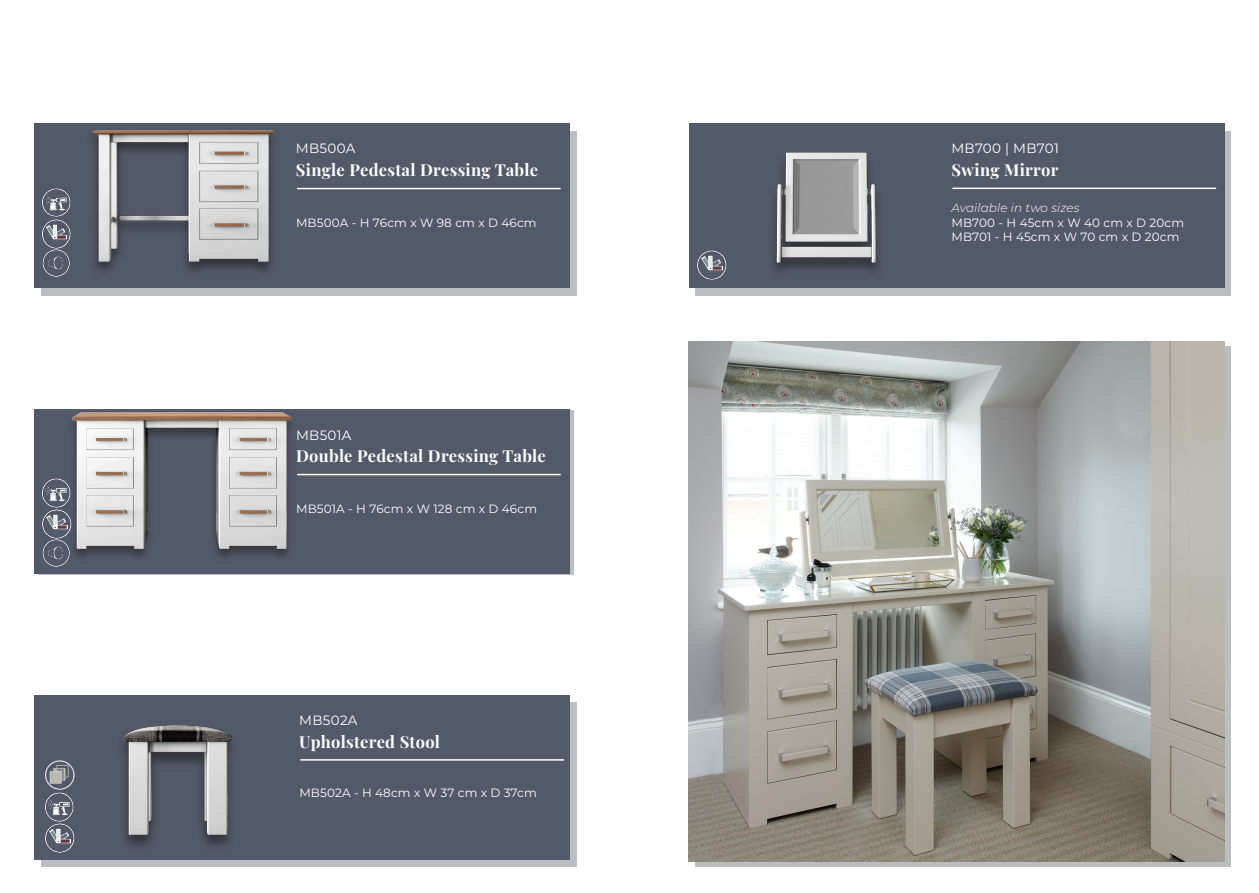
<style>
.page{position:relative;width:1259px;height:893px;background:#fff}
.page>*{position:absolute;margin:0;border:0;box-sizing:border-box;transform-origin:0 0}
.Product_Titles{font:700 16.5px "Playfair Display";letter-spacing:.02em;color:#fff}
.Product_Titles-2{font:13.5px "Montserrat";letter-spacing:.02em;color:#fff}
.Desc__Monsterrat{font:12px/14.4px "Montserrat";letter-spacing:.01em;color:#fff}
.s1{font-weight:300;font-style:italic}
</style>
<div class="page">
<div style="left:41px;top:131px;width:536px;height:164px;background:#bbbec0"></div>
<div style="left:34px;top:124px;width:536px;height:164px;background:#525969"></div>
<div style="left:34px;top:410px;width:536px;height:164px;background:#525969"></div>
<hr style="left:297px;top:474px;width:264px;height:1px;background:#fff">
<img style="left:42px;top:478px;width:13px;height:29px">
<img style="left:42px;top:509px;width:24px;height:58px">
<img style="left:85px;top:123px;width:196px;height:148px">
<img style="left:55px;top:409px;width:245px;height:150px">
<div style="left:695px;top:131px;width:536px;height:164px;background:#bbbec0"></div>
<div style="left:689px;top:124px;width:535px;height:164px;background:#525969"></div>
<img style="left:734px;top:123px;width:184px;height:173px">
<svg style="left:41px;top:703px;width:536px;height:164px;background:#b0b4b7"></svg>
<div style="left:34px;top:695px;width:536px;height:164px;background:#525969"></div>
<div style="left:115px;top:725px;width:125px;height:127px;background:#231f20;opacity:.65"></div>
<img style="left:115px;top:725px;width:125px;height:118px">
<div style="left:695px;top:346px;width:536px;height:521px;background:linear-gradient(to right,#bbbec0,#bbbec0)"></div>
<hr style="left:297px;top:188px;width:264px;height:1px;background:#fff">
<img style="left:42px;top:188px;width:29px;height:88px">
<hr style="left:300px;top:759px;width:264px;height:2px;background:#fff">
<img style="left:45px;top:792px;width:30px;height:60px">
<hr style="left:952px;top:188px;width:264px;height:1px;background:#fff">
<img style="left:697px;top:250px;width:30px;height:29px">
<img style="left:45px;top:760px;width:30px;height:29px">
<img style="left:689px;top:341px;width:535px;height:521px">
<p class="Product_Titles-2" style="left:296px;top:139px;width:61px">MB500A</p>
<p class="Product_Titles" style="left:296px;top:157px;width:244px">Single Pedestal Dressing Table</p>
<p class="Desc__Monsterrat" style="left:296px;top:215px;width:242px">MB500A - H 76cm x W 98 cm x D 46cm</p>
<p class="Product_Titles-2" style="left:296px;top:426px;width:57px">MB501A</p>
<p class="Product_Titles" style="left:296px;top:443px;width:251px">Double Pedestal Dressing Table</p>
<p class="Desc__Monsterrat" style="left:296px;top:501px;width:242px">MB501A - H 76cm x W 128 cm x D 46cm</p>
<p class="Product_Titles-2" style="left:299px;top:711px;width:60px">MB502A</p>
<p class="Product_Titles" style="left:299px;top:728px;width:142px">Upholstered Stool</p>
<p class="Desc__Monsterrat" style="left:299px;top:785px;width:239px">MB502A - H 48cm x W 37 cm x D 37cm</p>
<p class="Product_Titles-2" style="left:951px;top:139px;width:109px">MB700 | MB701</p>
<p class="Product_Titles" style="left:951px;top:156px;width:109px">Swing Mirror</p>
<p class="Desc__Monsterrat" style="left:951px;top:200px;width:234px"><span class="s1">Available in two sizes<br></span>MB700 - H 45cm x W 40 cm x D 20cm<br>MB701 - H 45cm x W 70 cm x D 20cm</p>
</div>
